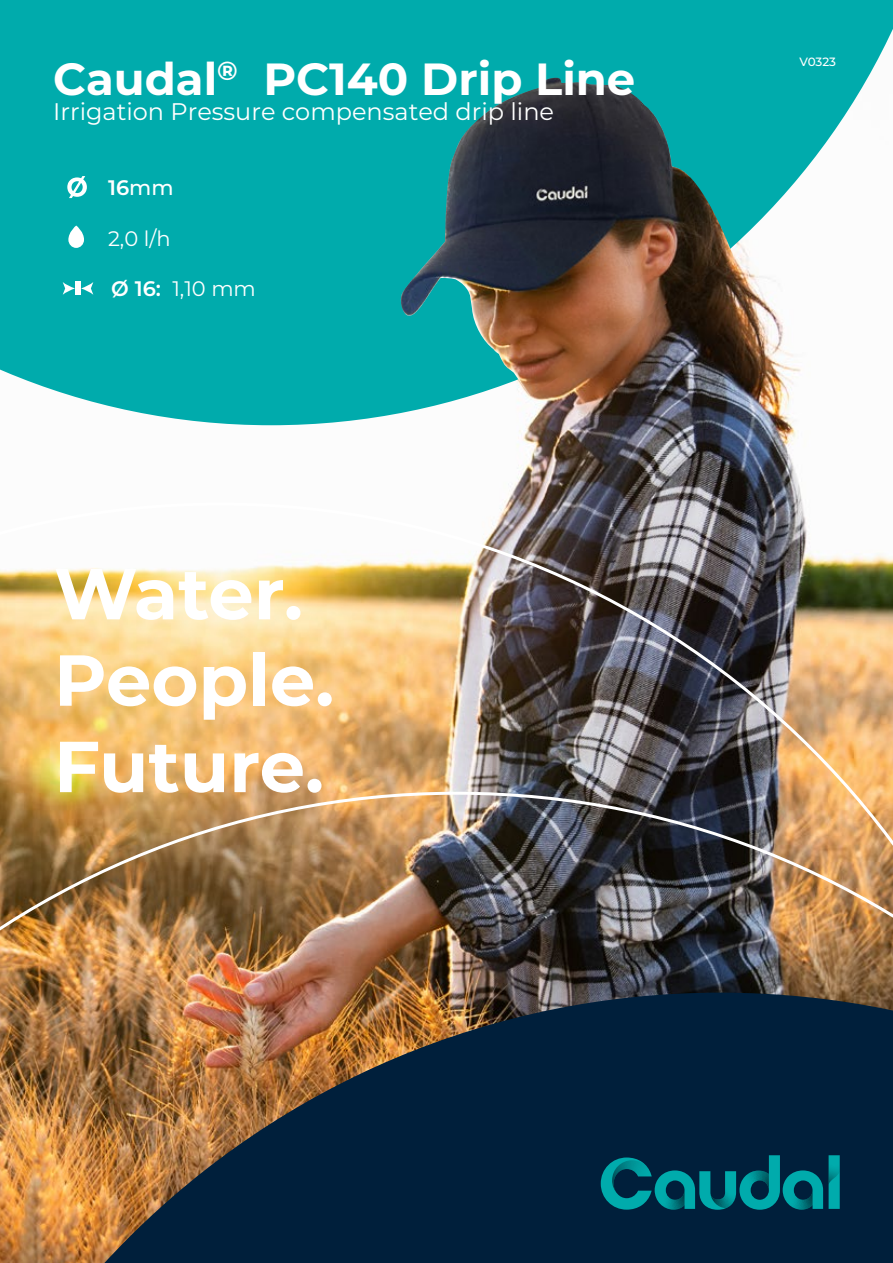
<style>
.page{position:relative;width:893px;height:1263px;background:#fff}
.page>*{position:absolute;margin:0;border:0;box-sizing:border-box;transform-origin:0 0}
.t1{font:700 72px/86.4px "Montserrat";color:#fff}
.t2{font:700 45px "Montserrat";color:#fff}
.t3{font:24px "Montserrat";color:#fff}
.t4{font:21px "Montserrat";color:#fff}
.t5{font:600 21px "Montserrat";color:#fff}
.t6{font:500 12px "Montserrat";letter-spacing:-.005em;color:#fff}
.s1{font-weight:500}
.s2{font-weight:600}
</style>
<div class="page">
<img style="left:0;top:0;width:893px;height:502px">
<svg style="left:1px;top:1px;width:891px;height:424px;fill:#00abac"></svg>
<svg style="left:67px;top:176px;width:20px;height:22px"></svg>
<svg style="left:68px;top:226px;width:16px;height:22px"></svg>
<div style="left:75px;top:281px;width:6px;height:14px;background:#fff"></div>
<svg style="left:63px;top:282px;width:12px;height:13px"></svg>
<svg style="left:81px;top:282px;width:12px;height:13px"></svg>
<img style="left:0;top:502px;width:893px;height:761px">
<img style="left:399px;top:78px;width:335px;height:318px">
<h2 class="t2" style="left:53px;top:47px;width:584px">Caudal<sup>®</sup> PC140 Drip Line</h2>
<p class="t3" style="left:53px;top:95px;width:502px">Irrigation Pressure compensated drip line</p>
<p class="t5" style="left:108px;top:173px;width:67px">16<span class="s1">mm</span></p>
<p class="t4" style="left:108px;top:224px;width:64px">2,0 l/h</p>
<p class="t4" style="left:111px;top:274px;width:146px"><span class="s2">Ø 16:</span> 1,10 mm</p>
<h1 class="t1" style="left:54px;top:547px;width:282px">Water.<br>People.<br>Future.</h1>
<p class="t6" style="left:799px;top:53px;width:38px">V0323</p>
</div>
